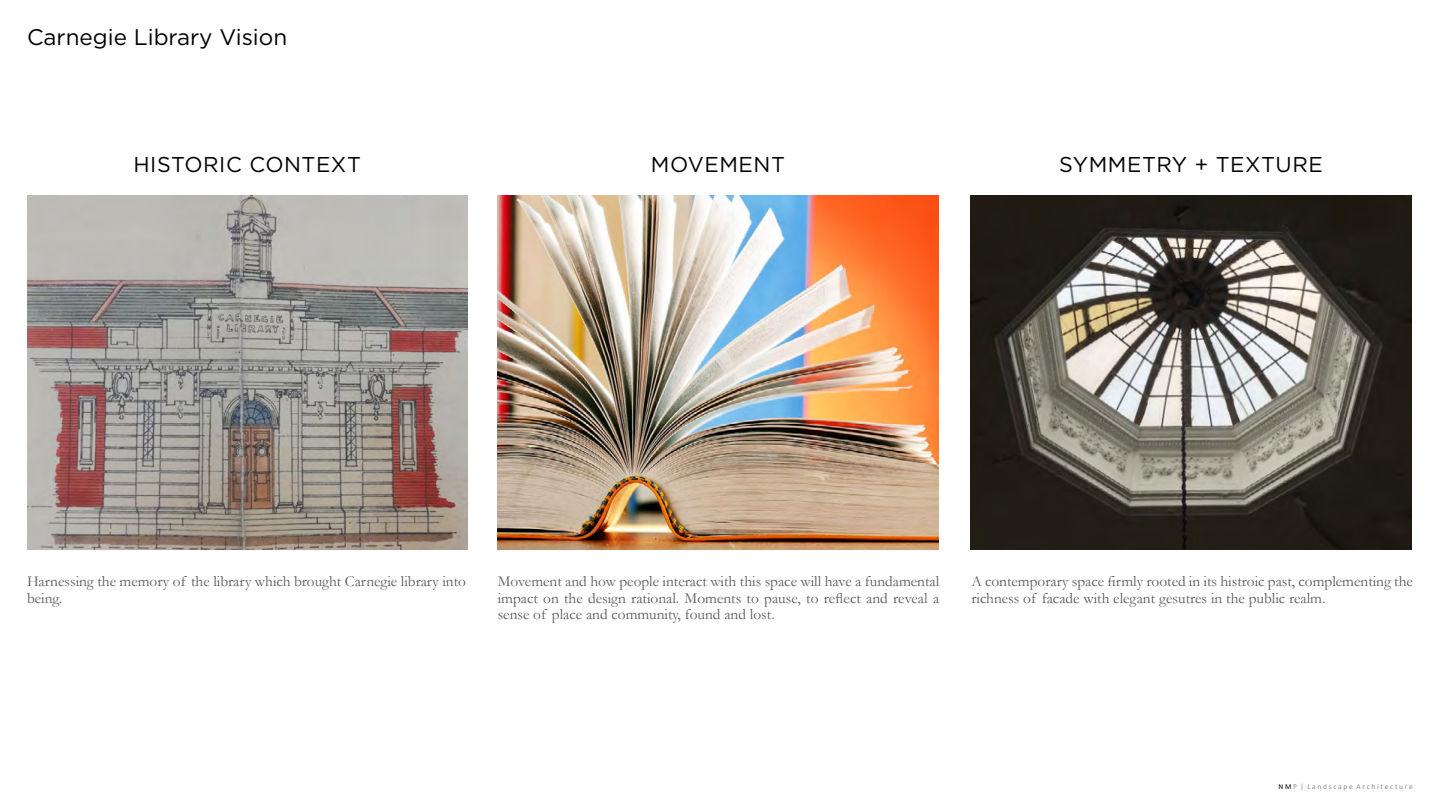
<style>
.page{position:relative;width:1440px;height:810px;background:#fff}
.page>*{position:absolute;margin:0;border:0;box-sizing:border-box;transform-origin:0 0}
.t1{font:22.5px "Gotham";color:#000}
.t2{font:21.45px "Gotham";letter-spacing:.025em;color:#000}
.t3{font:15.3px/16.9px "Garamond";color:#58595b}
.t4{font:7.5px "Calibri";color:#868b90}
.s1{color:#000}
</style>
<div class="page">
<img style="left:971px;top:196px;width:440px;height:353px">
<img style="left:498px;top:196px;width:440px;height:353px">
<img style="left:27px;top:196px;width:440px;height:353px">
<h1 class="t1" style="left:27px;top:23px;width:262px">Carnegie Library Vision</h1>
<h2 class="t2" style="left:133px;top:151px;width:229px">HISTORIC CONTEXT</h2>
<h2 class="t2" style="left:651px;top:151px;width:136px">MOVEMENT</h2>
<h2 class="t2" style="left:1059px;top:151px;width:265px">SYMMETRY + TEXTURE</h2>
<p class="t3" style="left:27px;top:572px;width:441px">Harnessing the memory of the library which brought Carnegie library into being.</p>
<p class="t3" style="left:498px;top:572px;width:443px;text-align:justify">Movement and how people interact with this space will have a fundamental impact on the design rational. Moments to pause, to reflect and reveal a sense of place and community, found and lost.</p>
<p class="t3" style="left:971px;top:572px;width:443px">A contemporary space firmly rooted in its histroic past, complementing the richness of facade with elegant gesutres in the public realm.</p>
<p class="t4" style="left:1279px;top:781px;width:136px"><span class="s1">N M</span> P | L a n d s c a p e A r c h i t e c t u r e</p>
</div>
